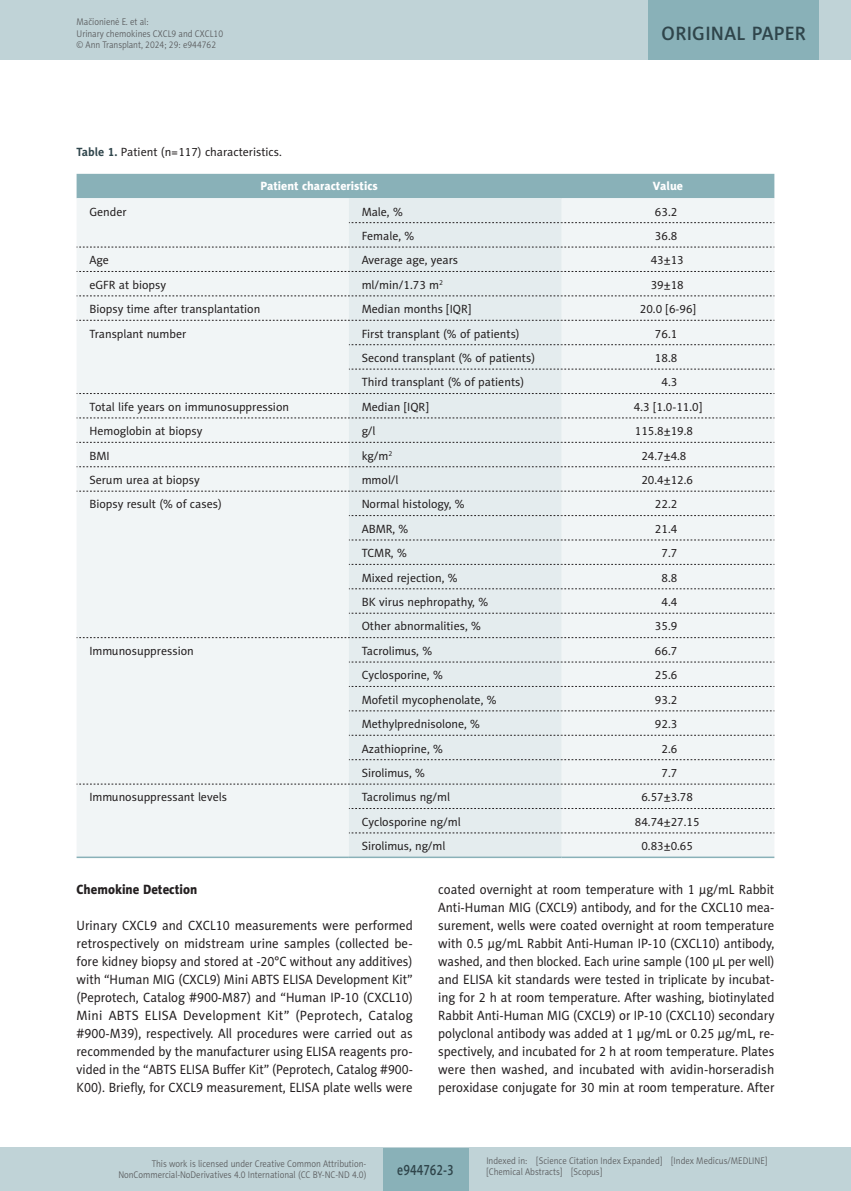
<style>
.page{position:relative;width:851px;height:1191px;background:#fff}
.page>*{position:absolute;margin:0;border:0;box-sizing:border-box;transform-origin:0 0}
.t1{font:19.5px "Naomi Sans EFN Medium";letter-spacing:.015em;color:#2f454b}
.t2{font:15px "Naomi Sans EFN Medium";color:#2f454b;scale:.8 1}
.AT_Body{font:13.5px/18px "Naomi Sans EFN";color:#231f20;text-align:justify;scale:.95 1}
.AT_Headline_2{font:13.5px "Naomi Sans EFN Heavy";color:#231f20;scale:.95 1}
.AT_Tabela_zawartosc{font:12px "Naomi Sans EFN";color:#231f20}
.AT_Tabela_tytul{font:12px "Naomi Sans EFN";color:#231f20}
.AT_Tabela_Head{font:12px "Naomi Sans EFN Heavy";color:#fff}
.t3{font:9.75px/11.2px "Naomi Sans EFN Light";color:#57585a;scale:.9 1}
.s1{font-weight:700;color:#2f454b}
</style>
<div class="page">
<div style="left:77px;top:174px;width:697px;height:24px;background:#89b1b8"></div>
<div style="left:77px;top:198px;width:697px;height:658px;background:#f1f5f6"></div>
<div style="left:349px;top:198px;width:212px;height:658px;background:#e4ecee"></div>
<svg style="left:349px;top:222px;width:425px;height:1px"></svg>
<svg style="left:77px;top:247px;width:697px;height:1px"></svg>
<svg style="left:77px;top:271px;width:697px;height:1px"></svg>
<svg style="left:77px;top:296px;width:697px;height:1px"></svg>
<svg style="left:77px;top:320px;width:697px;height:1px"></svg>
<svg style="left:349px;top:344px;width:425px;height:1px"></svg>
<svg style="left:349px;top:369px;width:425px;height:1px"></svg>
<svg style="left:77px;top:393px;width:697px;height:1px"></svg>
<svg style="left:77px;top:418px;width:697px;height:1px"></svg>
<svg style="left:77px;top:442px;width:697px;height:1px"></svg>
<svg style="left:77px;top:466px;width:697px;height:1px"></svg>
<svg style="left:77px;top:491px;width:697px;height:1px"></svg>
<svg style="left:349px;top:515px;width:425px;height:1px"></svg>
<svg style="left:349px;top:540px;width:425px;height:1px"></svg>
<svg style="left:349px;top:564px;width:425px;height:1px"></svg>
<svg style="left:349px;top:588px;width:425px;height:1px"></svg>
<svg style="left:349px;top:613px;width:425px;height:1px"></svg>
<svg style="left:77px;top:637px;width:697px;height:1px"></svg>
<svg style="left:349px;top:662px;width:425px;height:1px"></svg>
<svg style="left:349px;top:686px;width:425px;height:1px"></svg>
<svg style="left:349px;top:710px;width:425px;height:1px"></svg>
<svg style="left:349px;top:735px;width:425px;height:1px"></svg>
<svg style="left:349px;top:759px;width:425px;height:1px"></svg>
<svg style="left:349px;top:808px;width:425px;height:1px"></svg>
<svg style="left:349px;top:832px;width:425px;height:1px"></svg>
<hr style="left:349px;top:856px;width:212px;height:2px;background:#89b1b8">
<hr style="left:561px;top:856px;width:213px;height:2px;background:#89b1b8">
<svg style="left:77px;top:784px;width:697px;height:1px"></svg>
<hr style="left:77px;top:856px;width:272px;height:2px;background:#89b1b8">
<div style="left:0;top:1148px;width:850px;height:43px;background:#c0d3d7"></div>
<div style="left:383px;top:1147px;width:85px;height:43px;background:#89b1b8"></div>
<div style="left:0;top:0;width:850px;height:60px;background:#c0d3d7"></div>
<div style="left:648px;top:0;width:171px;height:60px;background:#89b1b8"></div>
<p class="t3" style="left:77px;top:16px;width:164px">Mačionienė E. et al:<br>Urinary chemokines CXCL9 and CXCL10 © Ann Transplant, 2024; 29: e944762</p>
<h1 class="t1" style="left:661px;top:22px;width:146px">ORIGINAL PAPER</h1>
<p class="AT_Tabela_tytul" style="left:77px;top:145px;width:207px"><span class="s1">Table 1.</span> Patient (n=117) characteristics.</p>
<p class="AT_Tabela_Head" style="left:260px;top:179px;width:119px">Patient characteristics</p>
<p class="AT_Tabela_Head" style="left:652px;top:179px;width:32px">Value</p>
<p class="AT_Tabela_zawartosc" style="left:89px;top:204px;width:39px">Gender</p>
<p class="AT_Tabela_zawartosc" style="left:361px;top:204px;width:43px">Male, %</p>
<p class="AT_Tabela_zawartosc" style="left:655px;top:204px;width:24px">63.2</p>
<p class="AT_Tabela_zawartosc" style="left:361px;top:229px;width:54px">Female, %</p>
<p class="AT_Tabela_zawartosc" style="left:655px;top:229px;width:24px">36.8</p>
<p class="AT_Tabela_zawartosc" style="left:89px;top:253px;width:21px">Age</p>
<p class="AT_Tabela_zawartosc" style="left:361px;top:253px;width:98px">Average age, years</p>
<p class="AT_Tabela_zawartosc" style="left:650px;top:253px;width:34px">43±13</p>
<p class="AT_Tabela_zawartosc" style="left:89px;top:278px;width:78px">eGFR at biopsy</p>
<p class="AT_Tabela_zawartosc" style="left:361px;top:278px;width:83px">ml/min/1.73 m<sup>2</sup></p>
<p class="AT_Tabela_zawartosc" style="left:650px;top:278px;width:34px">39±18</p>
<p class="AT_Tabela_zawartosc" style="left:89px;top:302px;width:172px">Biopsy time after transplantation</p>
<p class="AT_Tabela_zawartosc" style="left:361px;top:302px;width:111px">Median months [IQR]</p>
<p class="AT_Tabela_zawartosc" style="left:639px;top:302px;width:58px">20.0 [6-96]</p>
<p class="AT_Tabela_zawartosc" style="left:89px;top:326px;width:98px">Transplant number</p>
<p class="AT_Tabela_zawartosc" style="left:361px;top:326px;width:159px">First transplant (% of patients)</p>
<p class="AT_Tabela_zawartosc" style="left:655px;top:326px;width:24px">76.1</p>
<p class="AT_Tabela_zawartosc" style="left:361px;top:351px;width:175px">Second transplant (% of patients)</p>
<p class="AT_Tabela_zawartosc" style="left:655px;top:351px;width:24px">18.8</p>
<p class="AT_Tabela_zawartosc" style="left:361px;top:375px;width:164px">Third transplant (% of patients)</p>
<p class="AT_Tabela_zawartosc" style="left:661px;top:375px;width:17px">4.3</p>
<p class="AT_Tabela_zawartosc" style="left:89px;top:400px;width:201px">Total life years on immunosuppression</p>
<p class="AT_Tabela_zawartosc" style="left:361px;top:400px;width:69px">Median [IQR]</p>
<p class="AT_Tabela_zawartosc" style="left:633px;top:400px;width:70px">4.3 [1.0-11.0]</p>
<p class="AT_Tabela_zawartosc" style="left:89px;top:424px;width:114px">Hemoglobin at biopsy</p>
<p class="AT_Tabela_zawartosc" style="left:361px;top:424px;width:15px">g/l</p>
<p class="AT_Tabela_zawartosc" style="left:634px;top:424px;width:60px">115.8±19.8</p>
<p class="AT_Tabela_zawartosc" style="left:89px;top:448px;width:22px">BMI</p>
<p class="AT_Tabela_zawartosc" style="left:361px;top:448px;width:32px">kg/m<sup>2</sup></p>
<p class="AT_Tabela_zawartosc" style="left:641px;top:448px;width:46px">24.7±4.8</p>
<p class="AT_Tabela_zawartosc" style="left:89px;top:473px;width:112px">Serum urea at biopsy</p>
<p class="AT_Tabela_zawartosc" style="left:361px;top:473px;width:38px">mmol/l</p>
<p class="AT_Tabela_zawartosc" style="left:641px;top:473px;width:53px">20.4±12.6</p>
<p class="AT_Tabela_zawartosc" style="left:89px;top:497px;width:134px">Biopsy result (% of cases)</p>
<p class="AT_Tabela_zawartosc" style="left:361px;top:497px;width:104px">Normal histology, %</p>
<p class="AT_Tabela_zawartosc" style="left:655px;top:497px;width:24px">22.2</p>
<p class="AT_Tabela_zawartosc" style="left:361px;top:522px;width:48px">ABMR, %</p>
<p class="AT_Tabela_zawartosc" style="left:655px;top:522px;width:24px">21.4</p>
<p class="AT_Tabela_zawartosc" style="left:361px;top:546px;width:47px">TCMR, %</p>
<p class="AT_Tabela_zawartosc" style="left:661px;top:546px;width:17px">7.7</p>
<p class="AT_Tabela_zawartosc" style="left:361px;top:570px;width:97px">Mixed rejection, %</p>
<p class="AT_Tabela_zawartosc" style="left:661px;top:570px;width:17px">8.8</p>
<p class="AT_Tabela_zawartosc" style="left:361px;top:595px;width:128px">BK virus nephropathy, %</p>
<p class="AT_Tabela_zawartosc" style="left:661px;top:595px;width:17px">4.4</p>
<p class="AT_Tabela_zawartosc" style="left:361px;top:619px;width:121px">Other abnormalities, %</p>
<p class="AT_Tabela_zawartosc" style="left:655px;top:619px;width:24px">35.9</p>
<p class="AT_Tabela_zawartosc" style="left:89px;top:644px;width:106px">Immunosuppression</p>
<p class="AT_Tabela_zawartosc" style="left:361px;top:644px;width:72px">Tacrolimus, %</p>
<p class="AT_Tabela_zawartosc" style="left:655px;top:644px;width:24px">66.7</p>
<p class="AT_Tabela_zawartosc" style="left:361px;top:668px;width:83px">Cyclosporine, %</p>
<p class="AT_Tabela_zawartosc" style="left:655px;top:668px;width:24px">25.6</p>
<p class="AT_Tabela_zawartosc" style="left:361px;top:692px;width:136px">Mofetil mycophenolate, %</p>
<p class="AT_Tabela_zawartosc" style="left:655px;top:692px;width:24px">93.2</p>
<p class="AT_Tabela_zawartosc" style="left:361px;top:717px;width:120px">Methylprednisolone, %</p>
<p class="AT_Tabela_zawartosc" style="left:655px;top:717px;width:24px">92.3</p>
<p class="AT_Tabela_zawartosc" style="left:361px;top:741px;width:83px">Azathioprine, %</p>
<p class="AT_Tabela_zawartosc" style="left:661px;top:741px;width:17px">2.6</p>
<p class="AT_Tabela_zawartosc" style="left:361px;top:766px;width:65px">Sirolimus, %</p>
<p class="AT_Tabela_zawartosc" style="left:661px;top:766px;width:17px">7.7</p>
<p class="AT_Tabela_zawartosc" style="left:89px;top:790px;width:139px">Immunosuppressant levels</p>
<p class="AT_Tabela_zawartosc" style="left:361px;top:790px;width:90px">Tacrolimus ng/ml</p>
<p class="AT_Tabela_zawartosc" style="left:641px;top:790px;width:53px">6.57±3.78</p>
<p class="AT_Tabela_zawartosc" style="left:361px;top:814px;width:100px">Cyclosporine ng/ml</p>
<p class="AT_Tabela_zawartosc" style="left:634px;top:814px;width:66px">84.74±27.15</p>
<p class="AT_Tabela_zawartosc" style="left:361px;top:839px;width:85px">Sirolimus, ng/ml</p>
<p class="AT_Tabela_zawartosc" style="left:641px;top:839px;width:53px">0.83±0.65</p>
<p class="AT_Headline_2" style="left:77px;top:881px;width:129px">Chemokine Detection</p>
<p class="AT_Body" style="left:77px;top:916px;width:355px">Urinary CXCL9 and CXCL10 measurements were performed retrospectively on midstream urine samples (collected be&shy;fore kidney biopsy and stored at -20°C without any additives) with “Human MIG (CXCL9) Mini ABTS ELISA Development Kit” (Peprotech, Catalog #900-M87) and “Human IP-10 (CXCL10)<br>Mini ABTS ELISA Development Kit” (Peprotech, Catalog #900-M39), respectively. All procedures were carried out as recommended by the manufacturer using ELISA reagents pro&shy;vided in the “ABTS ELISA Buffer Kit” (Peprotech, Catalog #900- K00). Briefly, for CXCL9 measurement, ELISA plate wells were</p>
<p class="AT_Body" style="left:438px;top:880px;width:355px">coated overnight at room temperature with 1 µg/mL Rabbit Anti-Human MIG (CXCL9) antibody, and for the CXCL10 mea&shy;surement, wells were coated overnight at room temperature with 0.5 µg/mL Rabbit Anti-Human IP-10 (CXCL10) antibody, washed, and then blocked. Each urine sample (100 μL per well) and ELISA kit standards were tested in triplicate by incubat&shy;ing for 2 h at room temperature. After washing, biotinylated Rabbit Anti-Human MIG (CXCL9) or IP-10 (CXCL10) secondary polyclonal antibody was added at 1 μg/mL or 0.25 µg/mL, re&shy;spectively, and incubated for 2 h at room temperature. Plates were then washed, and incubated with avidin-horseradish peroxidase conjugate for 30 min at room temperature. After</p>
<p class="t3" style="left:118px;top:1158px;width:277px;text-align:right">This work is licensed under Creative Common Attribution-<br>NonCommercial-NoDerivatives 4.0 International (CC BY-NC-ND 4.0)</p>
<p class="t2" style="left:397px;top:1160px;width:72px">e944762-3</p>
<p class="t3" style="left:486px;top:1155px;width:313px">Indexed in: [Science Citation Index Expanded] [Index Medicus/MEDLINE] [Chemical Abstracts] [Scopus]</p>
</div>
